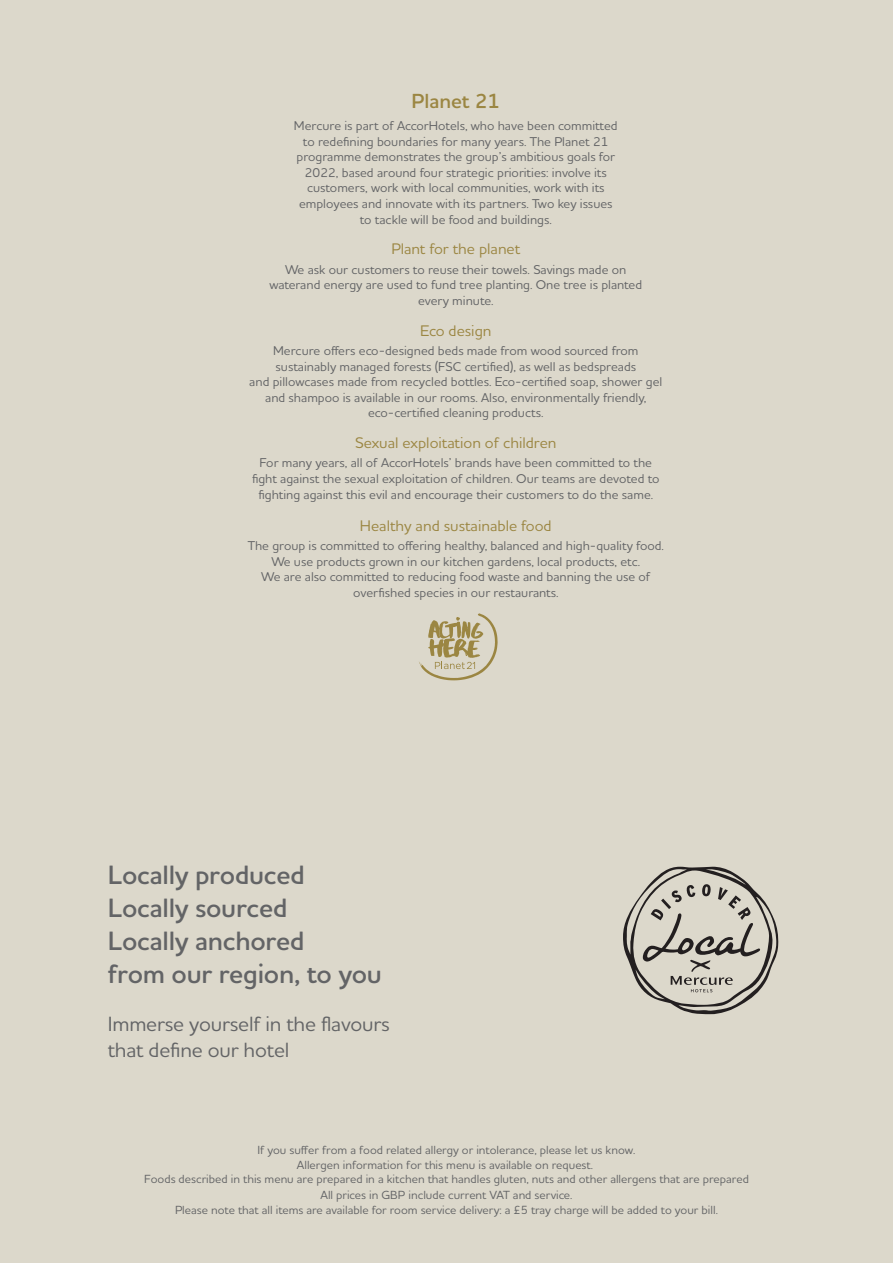
<style>
.page{position:relative;width:893px;height:1263px;background:#dcd8cb}
.page>*{position:absolute;margin:0;border:0;box-sizing:border-box;transform-origin:0 0}
.t1{font:600 27px/32.8px "Houschka Alt Pro";letter-spacing:-.01em;color:#636466}
.t2{font:500 21px/26.8px "Houschka Alt Pro";letter-spacing:-.01em;color:#636466}
.t3{font:600 20.85px "Houschka Alt Pro";color:#9b8642}
.t4{font:500 15.6px "Houschka Alt Pro";color:#9b8642}
.t5{font:500 13.05px/15.6px "Houschka Alt Pro";color:#636466;text-align:center}
.t6{font:500 12px/14.4px "Houschka Alt Pro";color:#636466;text-align:center}
</style>
<div class="page">
<svg style="left:419px;top:613px;width:79px;height:67px"></svg>
<svg style="left:623px;top:867px;width:156px;height:147px"></svg>
<h3 class="t3" style="left:412px;top:88px;width:90px">Planet 21</h3>
<p class="t5" style="left:294px;top:118px;width:325px">Mercure is part of AccorHotels, who have been committed to redefining boundaries for many years. The Planet 21 programme demonstrates the group’s ambitious goals for 2022, based around four strategic priorities: involve its customers, work with local communities, work with its employees and innovate with its partners. Two key issues to tackle will be food and buildings.</p>
<p class="t4" style="left:391px;top:239px;width:130px">Plant for the planet</p>
<p class="t5" style="left:269px;top:261px;width:374px">We ask our customers to reuse their towels. Savings made on waterand energy are used to fund tree planting. One tree is planted every minute.</p>
<p class="t4" style="left:420px;top:320px;width:73px">Eco design</p>
<p class="t5" style="left:249px;top:342px;width:414px">Mercure offers eco-designed beds made from wood sourced from sustainably managed forests (FSC certified), as well as bedspreads<br>and pillowcases made from recycled bottles. Eco-certified soap, shower gel and shampoo is available in our rooms. Also, environmentally friendly, eco-certified cleaning products.</p>
<p class="t4" style="left:355px;top:433px;width:203px">Sexual exploitation of children</p>
<p class="t5" style="left:252px;top:455px;width:409px">For many years, all of AccorHotels’ brands have been committed to the fight against the sexual exploitation of children. Our teams are devoted to fighting against this evil and encourage their customers to do the same.</p>
<p class="t4" style="left:360px;top:515px;width:193px">Healthy and sustainable food</p>
<p class="t5" style="left:248px;top:537px;width:418px">The group is committed to offering healthy, balanced and high-quality food.<br>We use products grown in our kitchen gardens, local products, etc.<br>We are also committed to reducing food waste and banning the use of overfished species in our restaurants.</p>
<h1 class="t1" style="left:108px;top:858px;width:276px">Locally produced<br>Locally sourced<br>Locally anchored<br>from our region, to you</h1>
<h2 class="t2" style="left:108px;top:1009px;width:283px">Immerse yourself in the flavours that define our hotel</h2>
<p class="t6" style="left:144px;top:1142px;width:606px">If you suffer from a food related allergy or intolerance, please let us know.<br>Allergen information for this menu is available on request.<br>Foods described in this menu are prepared in a kitchen that handles gluten, nuts and other allergens that are prepared</p>
<p class="t6" style="left:175px;top:1187px;width:544px;line-height:15px">All prices in GBP include current VAT and service.<br>Please note that all items are available for room service delivery: a £5 tray charge will be added to your bill.</p>
</div>
